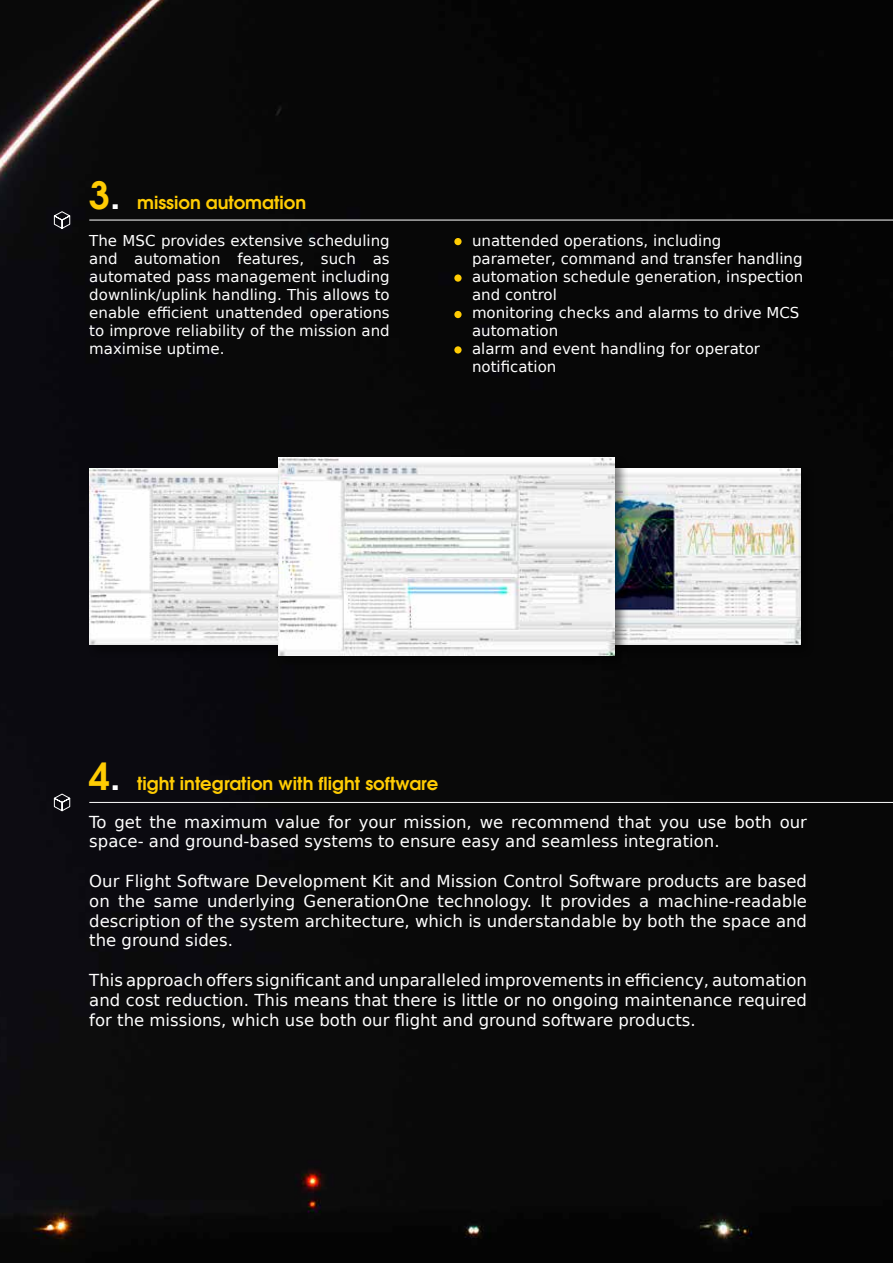
<style>
.page{position:relative;width:893px;height:1263px;background:#090909}
.page>*{position:absolute;margin:0;border:0;box-sizing:border-box;transform-origin:0 0}
.t1{font:600 37.5px "URW Gothic L";color:#ffcc03}
.t2{font:600 18px "URW Gothic L";color:#ffcc03}
.t3{font:16.5px/19.8px "DejaVu Sans";color:#fff;text-align:justify}
.t4{font:15px/18px "DejaVu Sans";color:#fff}
.s1{color:#fff}
</style>
<div class="page">
<svg style="left:53px;top:211px;width:18px;height:19px"></svg>
<svg style="left:53px;top:793px;width:18px;height:19px"></svg>
<hr style="left:89px;top:220px;width:804px;height:1px;background:#fff">
<hr style="left:89px;top:802px;width:804px;height:1px;background:#fff">
<div style="left:454px;top:238px;width:8px;height:7px;background:#ffcc03;border-radius:50%"></div>
<div style="left:454px;top:311px;width:8px;height:7px;background:#ffcc03;border-radius:50%"></div>
<div style="left:454px;top:346px;width:8px;height:8px;background:#ffcc03;border-radius:50%"></div>
<div style="left:454px;top:274px;width:8px;height:8px;background:#ffcc03;border-radius:50%"></div>
<div style="left:474px;top:466px;width:341px;height:192px;background:#000"></div>
<img style="left:628px;top:469px;width:172px;height:175px">
<div style="left:87px;top:466px;width:341px;height:193px;background:#000;opacity:.5"></div>
<img style="left:89px;top:469px;width:187px;height:175px">
<div style="left:276px;top:455px;width:352px;height:215px;background:#000;opacity:.47"></div>
<img style="left:279px;top:457px;width:335px;height:199px">
<h1 class="t1" style="left:89px;top:170px;width:33px">3<span class="s1">.</span></h1>
<p class="t2" style="left:137px;top:190px;width:171px">mission automation</p>
<p class="t4" style="left:89px;top:232px;width:302px;text-align:justify">The MSC provides extensive scheduling and automation features, such as automated pass management including downlink/uplink handling. This allows to enable efficient unattended operations to improve reliability of the mission and maximise uptime.</p>
<p class="t4" style="left:472px;top:232px;width:333px">unattended operations, including parameter, command and transfer handling automation schedule generation, inspection and control<br>monitoring checks and alarms to drive MCS automation<br>alarm and event handling for operator notification</p>
<h1 class="t1" style="left:89px;top:751px;width:33px">4<span class="s1">.</span></h1>
<p class="t2" style="left:137px;top:771px;width:303px">tight integration with flight software</p>
<p class="t3" style="left:89px;top:811px;width:719px">To get the maximum value for your mission, we recommend that you use both our space- and ground-based systems to ensure easy and seamless integration.</p>
<p class="t3" style="left:89px;top:871px;width:719px">Our Flight Software Development Kit and Mission Control Software products are based on the same underlying GenerationOne technology. It provides a machine-readable description of the system architecture, which is understandable by both the space and the ground sides.</p>
<p class="t3" style="left:89px;top:970px;width:719px">This approach offers significant and unparalleled improvements in efficiency, automation and cost reduction. This means that there is little or no ongoing maintenance required for the missions, which use both our flight and ground software products.</p>
</div>
